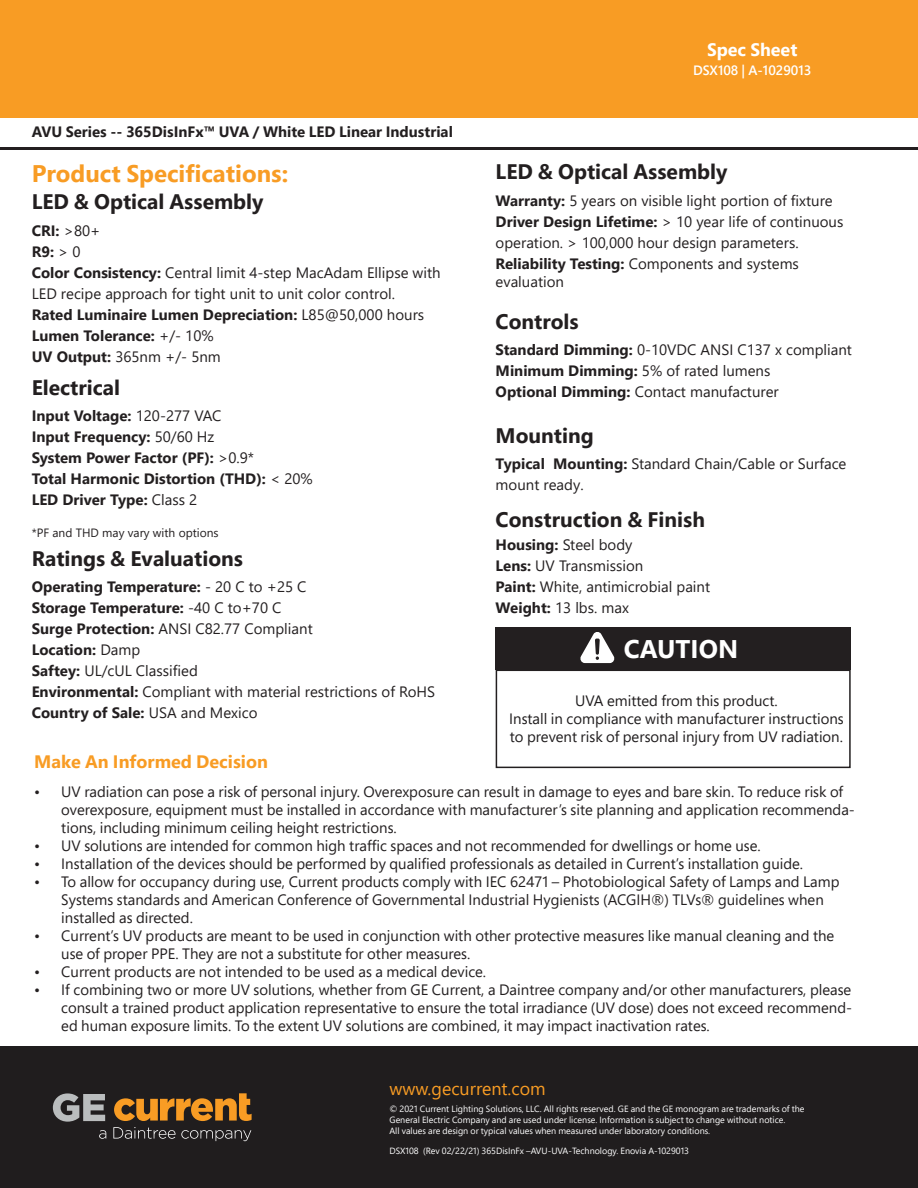
<style>
.page{position:relative;width:918px;height:1188px;background:#fff}
.page>*{position:absolute;margin:0;border:0;box-sizing:border-box;transform-origin:0 0}
.t1{font:700 25.5px "Segoe Pro";color:#fff}
.t2{font:700 24px "Segoe Pro";color:#f89c24}
.t3{font:700 21px "Segoe Pro";color:#231f20}
.t4{font:700 18px "Segoe Pro";color:#f89c24}
.t5{font:18px "Segoe Pro";color:#f89c24}
.t6{font:700 18px "Segoe Pro";color:#fff}
.t7{font:15px/18px "Segoe Pro";color:#231f20}
.t8{font:15px/21px "Segoe UI";color:#231f20}
.t9{font:700 15px "Segoe UI";color:#231f20}
.t10{font:15px/18px "Segoe Pro";color:#201d1e}
.t11{font:700 15px "Segoe Pro";color:#231f20}
.t12{font:600 13.5px "Segoe Pro";color:#fff}
.t13{font:12px "Segoe UI";color:#231f20}
.t14{font:9px/10.8px "Segoe Pro";color:#fff}
.s1{font-weight:400}
.s2{font-weight:700}
</style>
<div class="page">
<div style="left:0;top:1047px;width:918px;height:141px;background:#201d1e"></div>
<svg style="left:99px;top:1130px;width:7px;height:9px"></svg>
<svg style="left:113px;top:1127px;width:138px;height:14px"></svg>
<svg style="left:53px;top:1093px;width:52px;height:29px"></svg>
<svg style="left:114px;top:1093px;width:138px;height:28px"></svg>
<div style="left:0;top:0;width:918px;height:117px;background:#f89c24"></div>
<hr style="left:0;top:147px;width:918px;height:3px;background:#231f20">
<div style="left:496px;top:670px;width:355px;height:98px;border:2px solid #231f20"></div>
<div style="left:496px;top:627px;width:355px;height:43px;background:#231f20"></div>
<svg style="left:580px;top:632px;width:35px;height:31px"></svg>
<p class="t11" style="left:32px;top:121px;width:423px">AVU Series -- 365DisInFx™ UVA / White LED Linear Industrial</p>
<p class="t2" style="left:32px;top:156px;width:258px">Product Specifications:</p>
<p class="t3" style="left:32px;top:187px;width:233px">LED &amp; Optical Assembly</p>
<p class="t9" style="left:32px;top:216px;width:70px">CRI: <span class="s1">&gt;80+</span></p>
<p class="t9" style="left:32px;top:237px;width:51px">R9: <span class="s1">&gt; 0</span></p>
<p class="t8" style="left:32px;top:260px;width:411px"><span class="s2">Color Consistency:</span> Central limit 4-step MacAdam Ellipse with<br>LED recipe approach for tight unit to unit color control.</p>
<p class="t9" style="left:32px;top:300px;width:394px">Rated Luminaire Lumen Depreciation: <span class="s1">L85@50,000 hours</span></p>
<p class="t9" style="left:32px;top:321px;width:184px">Lumen Tolerance: <span class="s1">+/- 10%</span></p>
<p class="t8" style="left:32px;top:344px;width:191px"><span class="s2">UV Output:</span> 365nm +/- 5nm</p>
<p class="t3" style="left:32px;top:372px;width:90px">Electrical</p>
<p class="t9" style="left:32px;top:401px;width:191px">Input Voltage: <span class="s1">120-277 VAC</span></p>
<p class="t9" style="left:32px;top:422px;width:184px">Input Frequency: <span class="s1">50/60 Hz</span></p>
<p class="t9" style="left:32px;top:443px;width:224px">System Power Factor (PF): <span class="s1">&gt;0.9*</span></p>
<p class="t9" style="left:32px;top:464px;width:283px">Total Harmonic Distortion (THD): <span class="s1">&lt; 20%</span></p>
<p class="t9" style="left:32px;top:485px;width:167px">LED Driver Type: <span class="s1">Class 2</span></p>
<p class="t13" style="left:32px;top:522px;width:188px">*PF and THD may vary with options</p>
<p class="t3" style="left:32px;top:544px;width:213px">Ratings &amp; Evaluations</p>
<p class="t9" style="left:32px;top:573px;width:276px">Operating Temperature: <span class="s1">- 20 C to +25 C</span></p>
<p class="t9" style="left:32px;top:594px;width:251px">Storage Temperature: <span class="s1">-40 C to+70 C</span></p>
<p class="t8" style="left:32px;top:617px;width:283px"><span class="s2">Surge Protection:</span> ANSI C82.77 Compliant</p>
<p class="t9" style="left:32px;top:636px;width:110px">Location: <span class="s1">Damp</span></p>
<p class="t8" style="left:32px;top:659px;width:168px"><span class="s2">Saftey:</span> UL/cUL Classified</p>
<p class="t8" style="left:32px;top:680px;width:405px"><span class="s2">Environmental:</span> Compliant with material restrictions of RoHS</p>
<p class="t9" style="left:32px;top:699px;width:227px">Country of Sale: <span class="s1">USA and Mexico</span></p>
<p class="t6" style="left:707px;top:37px;width:92px">Spec Sheet</p>
<p class="t12" style="left:693px;top:61px;width:120px">DSX108 | A-1029013</p>
<p class="t3" style="left:496px;top:157px;width:233px">LED &amp; Optical Assembly</p>
<p class="t8" style="left:496px;top:188px;width:339px"><span class="s2">Warranty:</span> 5 years on visible light portion of fixture</p>
<p class="t8" style="left:496px;top:209px;width:349px"><span class="s2">Driver Design Lifetime:</span> &gt; 10 year life of continuous operation. &gt; 100,000 hour design parameters.</p>
<p class="t8" style="left:496px;top:253px;width:305px;line-height:18px"><span class="s2">Reliability Testing:</span> Components and systems evaluation</p>
<p class="t3" style="left:496px;top:306px;width:85px">Controls</p>
<p class="t8" style="left:496px;top:338px;width:358px"><span class="s2">Standard Dimming:</span> 0-10VDC ANSI C137 x compliant</p>
<p class="t9" style="left:496px;top:356px;width:276px">Minimum Dimming: <span class="s1">5% of rated lumens</span></p>
<p class="t8" style="left:496px;top:380px;width:285px"><span class="s2">Optional Dimming:</span> Contact manufacturer</p>
<p class="t3" style="left:496px;top:421px;width:100px">Mounting</p>
<p class="t8" style="left:496px;top:452px;width:352px"><span class="s2">Typical Mounting:</span> Standard Chain/Cable or Surface mount ready.</p>
<p class="t3" style="left:496px;top:505px;width:211px">Construction &amp; Finish</p>
<p class="t8" style="left:496px;top:533px;width:138px"><span class="s2">Housing:</span> Steel body</p>
<p class="t8" style="left:496px;top:554px;width:149px"><span class="s2">Lens:</span> UV Transmission</p>
<p class="t8" style="left:496px;top:575px;width:216px"><span class="s2">Paint:</span> White, antimicrobial paint</p>
<p class="t8" style="left:496px;top:596px;width:135px"><span class="s2">Weight:</span> 13 lbs. max</p>
<p class="t1" style="left:624px;top:631px;width:116px">CAUTION</p>
<p class="t10" style="left:575px;top:691px;width:204px">UVA emitted from this product.</p>
<p class="t10" style="left:509px;top:709px;width:336px">Install in compliance with manufacturer instructions to prevent risk of personal injury from UV radiation.</p>
<p class="t4" style="left:34px;top:749px;width:235px">Make An Informed Decision</p>
<p class="t7" style="left:61px;top:782px;width:795px;text-indent:-27px">• UV radiation can pose a risk of personal injury. Overexposure can result in damage to eyes and bare skin. To reduce risk of overexposure, equipment must be installed in accordance with manufacturer’s site planning and application recommenda&shy;tions, including minimum ceiling height restrictions.</p>
<p class="t7" style="left:34px;top:836px;width:728px">• UV solutions are intended for common high traffic spaces and not recommended for dwellings or home use.</p>
<p class="t7" style="left:34px;top:854px;width:770px">• Installation of the devices should be performed by qualified professionals as detailed in Current’s installation guide.</p>
<p class="t7" style="left:61px;top:872px;width:780px;text-indent:-27px">• To allow for occupancy during use, Current products comply with IEC 62471 – Photobiological Safety of Lamps and Lamp<br>Systems standards and American Conference of Governmental Industrial Hygienists (ACGIH®) TLVs® guidelines when installed as directed.</p>
<p class="t7" style="left:61px;top:926px;width:775px;text-indent:-27px">• Current’s UV products are meant to be used in conjunction with other protective measures like manual cleaning and the use of proper PPE. They are not a substitute for other measures.</p>
<p class="t7" style="left:34px;top:962px;width:453px">• Current products are not intended to be used as a medical device.</p>
<p class="t7" style="left:61px;top:980px;width:792px;text-align:justify;text-indent:-27px">• If combining two or more UV solutions, whether from GE Current, a Daintree company and/or other manufacturers, please consult a trained product application representative to ensure the total irradiance (UV dose) does not exceed recommend&shy;ed human exposure limits. To the extent UV solutions are combined, it may impact inactivation rates.</p>
<p class="t5" style="left:390px;top:1076px;width:158px">www.gecurrent.com</p>
<p class="t14" style="left:390px;top:1104px;width:417px">© 2021 Current Lighting Solutions, LLC. All rights reserved. GE and the GE monogram are trademarks of the<br>General Electric Company and are used under license. Information is subject to change without notice.<br>All values are design or typical values when measured under laboratory conditions.</p>
<p class="t14" style="left:390px;top:1145px;width:301px">DSX108 (Rev 02/22/21) 365DisInFx –AVU-UVA-Technology. Enovia A-1029013</p>
</div>
